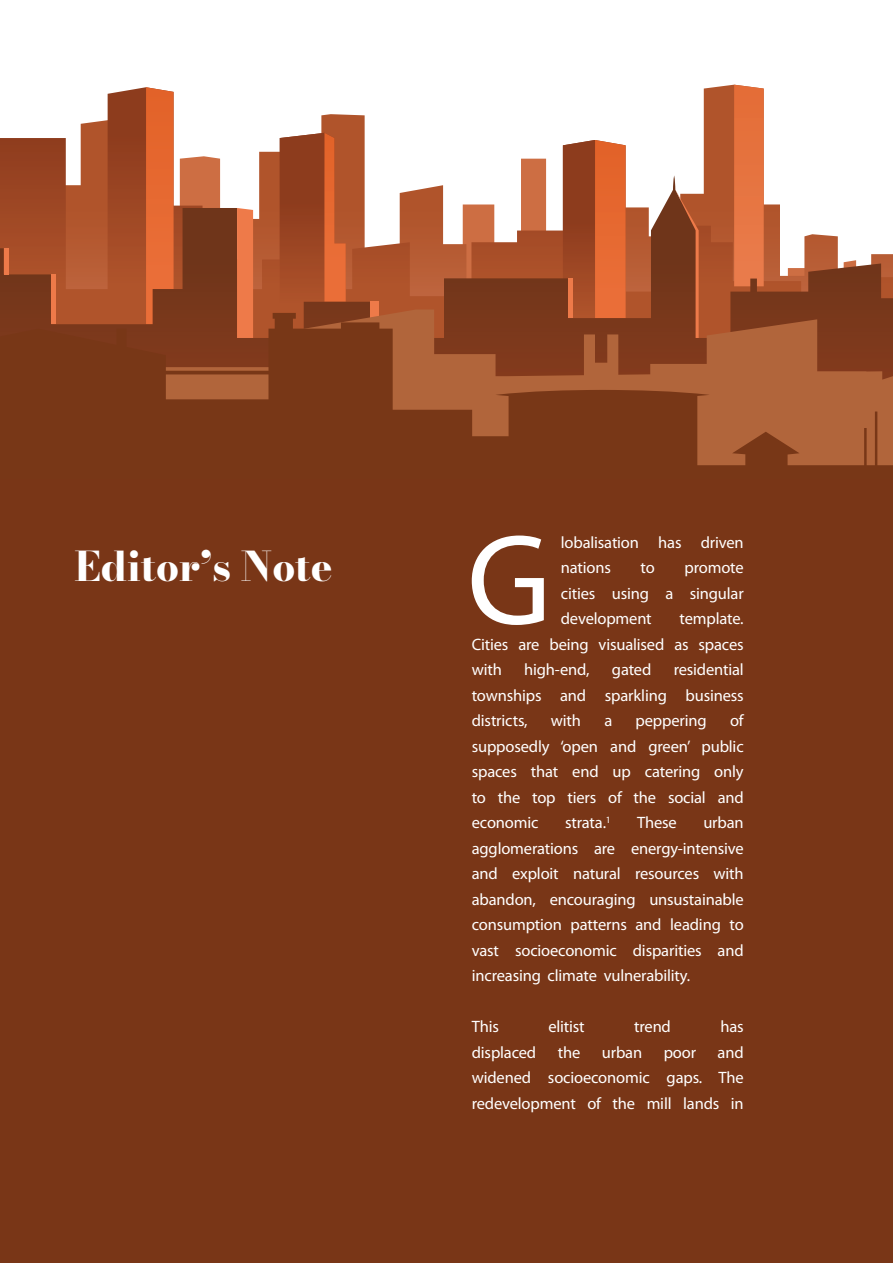
<style>
.page{position:relative;width:893px;height:1263px;background:#fff}
.page>*{position:absolute;margin:0;border:0;box-sizing:border-box;transform-origin:0 0}
.body{font:130.05px "Myriad Pro";color:#fff}
.t1{font:800 40.5px "Bodoni Moda 18 pt";color:#fff}
.body-2{font:16.5px/25.5px "Myriad Pro";letter-spacing:-.01em;color:#fff;text-align:justify}
</style>
<div class="page">
<svg style="left:0;top:87px;width:734px;height:88px"></svg>
<div style="left:146px;top:87px;width:28px;height:88px;background:#e4652c"></div>
<div style="left:734px;top:85px;width:30px;height:90px;background:#e5713b"></div>
<svg style="left:563px;top:140px;width:63px;height:35px;background:#bb5b33"></svg>
<svg style="left:280px;top:133px;width:66px;height:42px;background:#a34d29"></svg>
<svg style="left:0;top:175px;width:893px;height:98px"></svg>
<svg style="left:237px;top:208px;width:16px;height:65px"></svg>
<hr style="left:4px;top:248px;width:4px;height:26px;background:#ee7a49">
<svg style="left:675px;top:190px;width:24px;height:83px;background:#8f4b2c"></svg>
<svg style="left:0;top:273px;width:893px;height:40px;background:#9b4a26"></svg>
<svg style="left:0;top:313px;width:893px;height:167px;background:#894421"></svg>
<div style="left:0;top:480px;width:893px;height:783px;background:#793617"></div>
<p class="t1" style="left:75px;top:538px;width:259px">Editor’s Note</p>
<p class="body" style="left:467px;top:500px;width:85px">G</p>
<p class="body-2" style="left:561px;top:529px;width:184px">lobalisation has driven nations</p>
<p class="body-2" style="left:561px;top:554px;width:184px;text-indent:124px">promote cities using a singular development</p>
<p class="body-2" style="left:641px;top:554px;width:16px">to</p>
<p class="body-2" style="left:472px;top:605px;width:273px;text-indent:208px">template.<br>Cities are being visualised as spaces with</p>
<p class="body-2" style="left:472px;top:656px;width:273px;text-indent:202px">residential townships and sparkling business districts,</p>
<p class="body-2" style="left:524px;top:656px;width:67px">high-end,</p>
<p class="body-2" style="left:612px;top:656px;width:41px">gated</p>
<p class="body-2" style="left:472px;top:707px;width:273px;text-indent:258px">of supposedly ‘open and green’ public spaces that end up catering only to the top tiers of the social and economic</p>
<p class="body-2" style="left:551px;top:707px;width:32px">with</p>
<p class="body-2" style="left:604px;top:707px;width:9px">a</p>
<p class="body-2" style="left:636px;top:707px;width:73px">peppering</p>
<p class="body-2" style="left:565px;top:809px;width:47px">strata.<sup>1</sup></p>
<p class="body-2" style="left:637px;top:809px;width:41px">These</p>
<p class="body-2" style="left:472px;top:809px;width:273px;text-indent:232px">urban agglomerations are energy-intensive and exploit natural resources with abandon, encouraging unsustainable consumption patterns and leading to vast socioeconomic disparities and increasing climate vulnerability.</p>
<p class="body-2" style="left:472px;top:1013px;width:29px">This</p>
<p class="body-2" style="left:548px;top:1013px;width:38px">elitist</p>
<p class="body-2" style="left:634px;top:1013px;width:38px">trend</p>
<p class="body-2" style="left:720px;top:1013px;width:25px">has</p>
<p class="body-2" style="left:472px;top:1039px;width:66px">displaced</p>
<p class="body-2" style="left:558px;top:1039px;width:24px">the</p>
<p class="body-2" style="left:602px;top:1039px;width:42px">urban</p>
<p class="body-2" style="left:664px;top:1039px;width:34px">poor</p>
<p class="body-2" style="left:472px;top:1039px;width:273px;text-indent:246px">and widened socioeconomic gaps. The redevelopment of the mill lands in</p>
</div>
